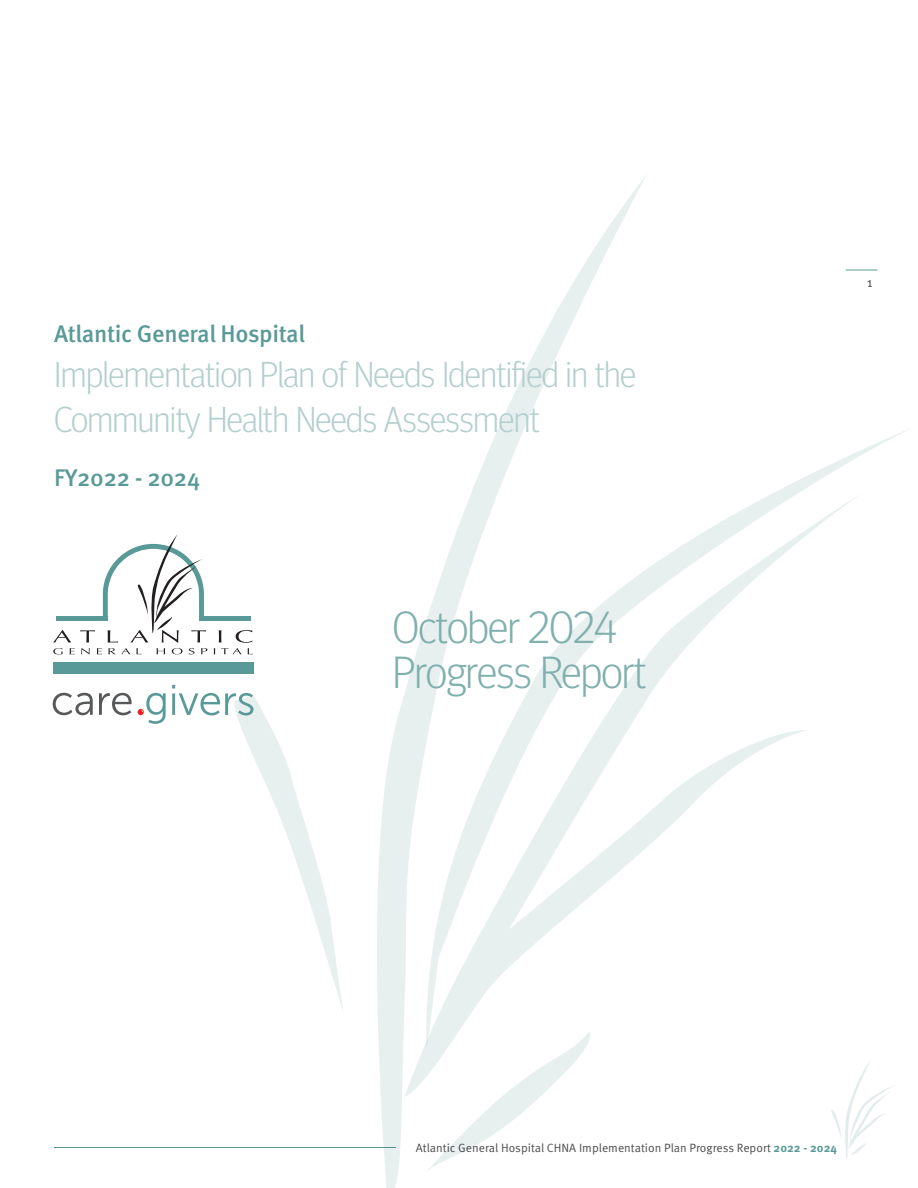
<style>
.page{position:relative;width:918px;height:1188px;background:#fff}
.page>*{position:absolute;margin:0;border:0;box-sizing:border-box;transform-origin:0 0}
.Headline{font:300 45px/45px "Meta Headline Pro";letter-spacing:-.015em;color:#7fb0ad}
.Headline-2{font:300 36px "Meta Headline Pro";letter-spacing:-.015em;color:#b3cfce}
.Headline-3{font:500 24px "Meta OT";letter-spacing:-.015em;color:#599a98}
.t1{font:13.5px "Meta OT Norm";color:#4b4c4d}
.t2{font:12px "Meta OT Norm";color:#4b4c4d}
.s1{font-family:"Meta OT";font-weight:700;color:#599a98}
</style>
<div class="page">
<svg style="left:831px;top:1062px;width:63px;height:97px"></svg>
<hr style="left:846px;top:270px;width:32px;height:1px;background:#599a98">
<hr style="left:54px;top:1147px;width:342px;height:1px;background:#599a98">
<svg style="left:377px;top:176px;width:269px;height:1012px"></svg>
<svg style="left:426px;top:419px;width:483px;height:73px"></svg>
<svg style="left:404px;top:492px;width:460px;height:605px"></svg>
<svg style="left:424px;top:1031px;width:175px;height:144px"></svg>
<div style="left:199px;top:616px;width:52px;height:5px;background:#599a98"></div>
<svg style="left:214px;top:630px;width:39px;height:24px"></svg>
<div style="left:53px;top:662px;width:201px;height:12px;background:#599a98"></div>
<svg style="left:53px;top:534px;width:154px;height:120px"></svg>
<svg style="left:53px;top:693px;width:40px;height:22px"></svg>
<svg style="left:99px;top:693px;width:33px;height:22px"></svg>
<svg style="left:172px;top:685px;width:171px;height:325px"></svg>
<svg style="left:138px;top:693px;width:28px;height:31px"></svg>
<p class="Headline-3" style="left:54px;top:319px;width:253px">Atlantic General Hospital</p>
<p class="Headline-2" style="left:54px;top:348px;width:584px">Implementation Plan of Needs Identified in the</p>
<p class="Headline-2" style="left:54px;top:393px;width:487px">Community Health Needs Assessment</p>
<p class="Headline-3" style="left:54px;top:463px;width:148px">FY2022 - 2024</p>
<p class="Headline" style="left:392px;top:601px;width:255px">October 2024<br>Progress Report</p>
<p class="t1" style="left:867px;top:274px;width:7px">1</p>
<p class="t2" style="left:416px;top:1140px;width:423px">Atlantic General Hospital CHNA Implementation Plan Progress Report <span class="s1">2022 - 2024</span></p>
</div>
